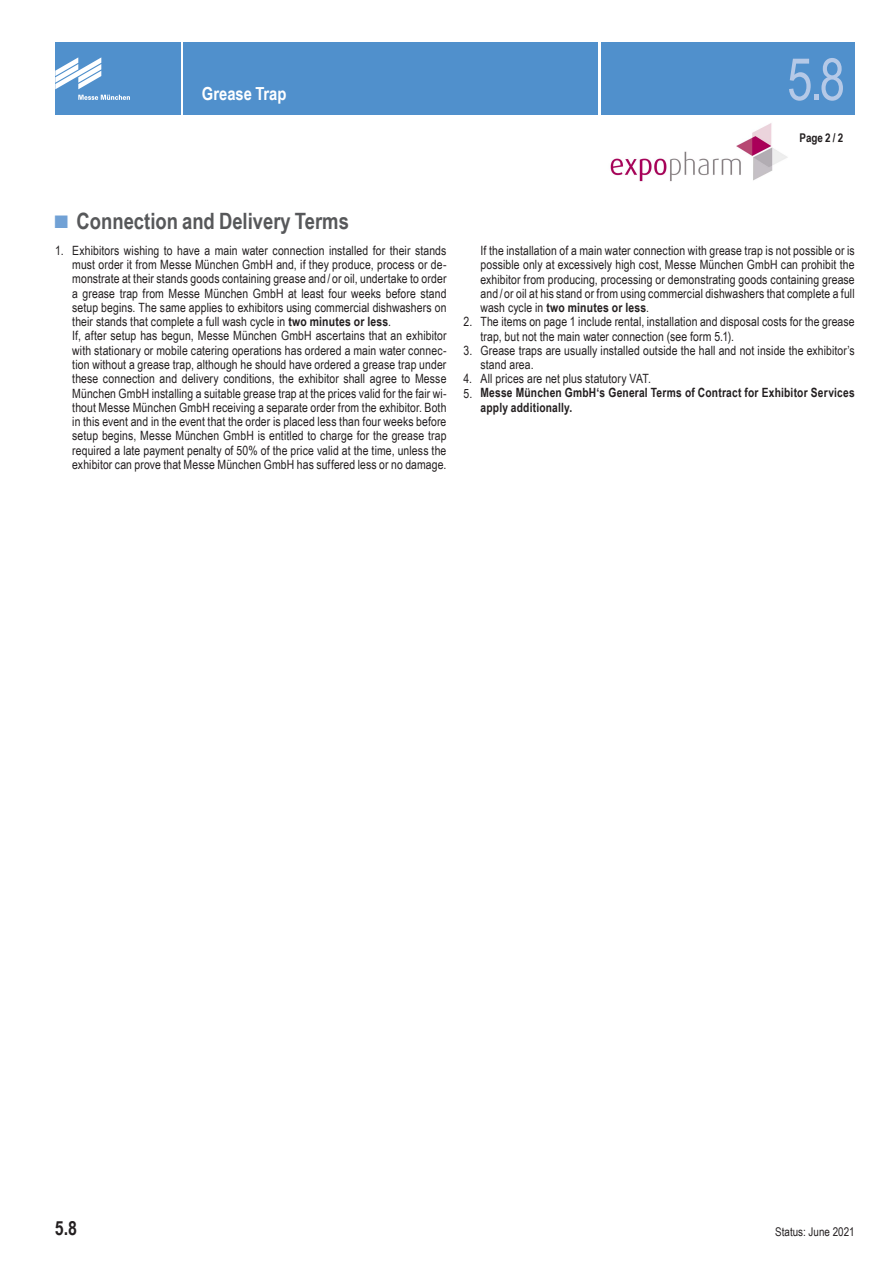
<style>
.page{position:relative;width:893px;height:1263px;background:#fff}
.page>*{position:absolute;margin:0;border:0;box-sizing:border-box;transform-origin:0 0}
.t1{font:58.5px "Arial Narrow";color:#b5c9e7;scale:.95 1}
.t2{font:700 22.5px "Arial Narrow";color:#57585a}
.t3{font:700 19.5px "Arial Narrow";color:#231f20}
.t4{font:700 18px "Arial Narrow";color:#fff}
.t5{font:12.75px/14.2px "Arial Narrow";letter-spacing:.01em;color:#231f20}
.t6{font:700 12.75px/14.2px "Arial Narrow";letter-spacing:.015em;color:#231f20}
.t7{font:12px "Arial Narrow";color:#231f20}
.t8{font:700 12px "Arial Narrow";color:#231f20}
.s1{font-size:27px;color:#71a1d5}
.s2{font-weight:700}
.s3{font-weight:400}
</style>
<div class="page">
<div style="left:601px;top:43px;width:254px;height:72px;background:#5090cc"></div>
<div style="left:184px;top:43px;width:414px;height:72px;background:#5090cc"></div>
<div style="left:55px;top:43px;width:126px;height:72px;background:#5090cc"></div>
<svg style="left:78px;top:95px;width:52px;height:5px"></svg>
<svg style="left:55px;top:57px;width:46px;height:32px"></svg>
<img style="left:610px;top:123px;width:178px;height:59px">
<h3 class="t4" style="left:202px;top:80px;width:86px">Grease Trap</h3>
<h1 class="t1" style="left:787px;top:36px;width:62px">5.8</h1>
<p class="t8" style="left:799px;top:129px;width:45px">Page 2 / 2</p>
<h2 class="t2" style="left:55px;top:204px;width:295px"><span class="s1">■</span> Connection and Delivery Terms</h2>
<p class="t5" style="left:72px;top:243px;width:376px;text-indent:-17px">1. Exhibitors wishing to have a main water connection installed for their stands must order it from Messe München GmbH and, if they produce, process or de&shy;monstrate at their stands goods containing grease and / or oil, undertake to order a grease trap from Messe München GmbH at least four weeks before stand setup begins. The same applies to exhibitors using commercial dishwashers on their stands that complete a full wash cycle in <span class="s2">two minutes or less</span>.<br>If, after setup has begun, Messe München GmbH ascertains that an exhibitor with stationary or mobile catering operations has ordered a main water connec&shy;tion without a grease trap, although he should have ordered a grease trap under these connection and delivery conditions, the exhibitor shall agree to Messe München GmbH installing a suitable grease trap at the prices valid for the fair wi&shy;thout Messe München GmbH receiving a separate order from the exhibitor. Both in this event and in the event that the order is placed less than four weeks before setup begins, Messe München GmbH is entitled to charge for the grease trap required a late payment penalty of 50% of the price valid at the time, unless the exhibitor can prove that Messe München GmbH has suffered less or no damage.</p>
<p class="t5" style="left:480px;top:243px;width:376px;text-align:justify">If the installation of a main water connection with grease trap is not possible or is possible only at excessively high cost, Messe München GmbH can prohibit the exhibitor from producing, processing or demonstrating goods containing grease and / or oil at his stand or from using commercial dishwashers that complete a full wash cycle in <span class="s2">two minutes or less</span>.</p>
<p class="t5" style="left:480px;top:314px;width:376px;text-indent:-17px">2. The items on page 1 include rental, installation and disposal costs for the grease trap, but not the main water connection (see form 5.1).</p>
<p class="t5" style="left:480px;top:343px;width:376px;text-indent:-17px">3. Grease traps are usually installed outside the hall and not inside the exhibitor’s stand area.</p>
<p class="t5" style="left:463px;top:371px;width:189px">4. All prices are net plus statutory VAT.</p>
<p class="t6" style="left:480px;top:385px;width:376px;text-indent:-17px"><span class="s3">5.</span> Messe München GmbH‘s General Terms of Contract for Exhibitor Services apply additionally.</p>
<h3 class="t3" style="left:55px;top:1214px;width:24px">5.8</h3>
<p class="t7" style="left:775px;top:1222px;width:81px">Status: June 2021</p>
</div>
